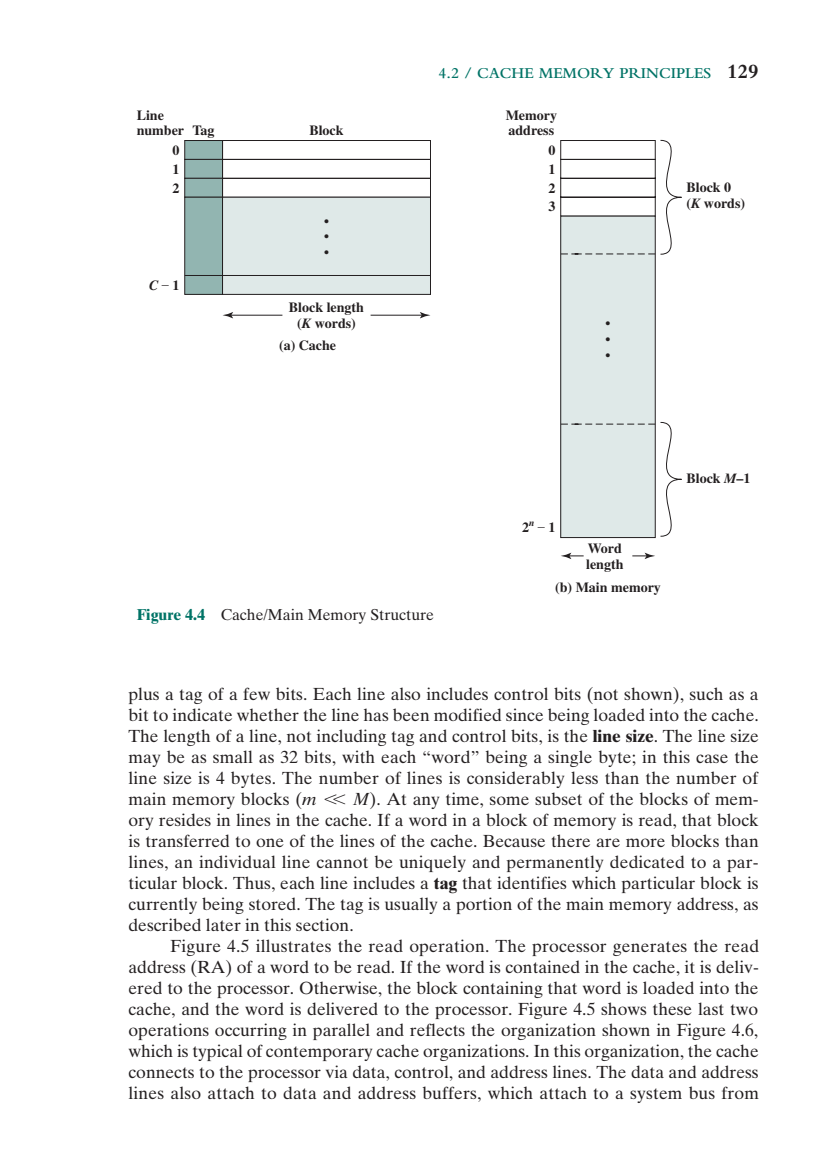
<style>
.page{position:relative;width:823px;height:1171px;background:#fff}
.page>*{position:absolute;margin:0;border:0;box-sizing:border-box;transform-origin:0 0}
.t1{font:17.5px "Times Ten LT Std";color:#231f20}
.t2{font:15.75px "Times Ten LT Std";color:#231f20}
.t3{font:600 15.75px "Bembo Std";color:#007366}
.t4{font:700 14px/15.8px "Times LT Std";color:#231f20}
.t5{font:italic 700 14px "Times LT Std";color:#231f20}
.s1{font-style:normal}
.s2{font-style:italic}
.s3{font-weight:700;font-size:21px;color:#231f20}
.s4{font-weight:700;color:#007366}
.s5{font-weight:700}
.s6{font-family:"Pearson MATHPRO02"}
</style>
<div class="page">
<div style="left:560px;top:140px;width:96px;height:20px;border:1px solid #231f20"></div>
<svg style="left:184px;top:140px;width:247px;height:18px"></svg>
<svg style="left:184px;top:158px;width:377px;height:137px"></svg>
<div style="left:561px;top:216px;width:94px;height:321px;background:#dfe9e8"></div>
<div style="left:560px;top:216px;width:96px;height:322px;border:1px solid #231f20"></div>
<svg style="left:561px;top:139px;width:121px;height:116px"></svg>
<svg style="left:561px;top:421px;width:121px;height:116px"></svg>
<hr style="left:230px;top:315px;width:52px;height:1px;background:#231f20">
<svg style="left:222px;top:312px;width:11px;height:6px"></svg>
<svg style="left:561px;top:552px;width:22px;height:7px"></svg>
<svg style="left:632px;top:552px;width:23px;height:7px"></svg>
<hr style="left:371px;top:315px;width:52px;height:1px;background:#231f20">
<svg style="left:420px;top:312px;width:10px;height:6px"></svg>
<p class="t4" style="left:137px;top:107px;width:79px">Line number Tag</p>
<p class="t4" style="left:172px;top:140px;width:8px;line-height:18.9px;text-align:justify">0<br>1<br>2</p>
<p class="t5" style="left:149px;top:277px;width:32px">C <span class="s1">1</span></p>
<p class="t4" style="left:309px;top:122px;width:36px">Block</p>
<p class="t4" style="left:324px;top:213px;width:6px;text-align:justify">• • •</p>
<p class="t4" style="left:289px;top:299px;width:77px;text-align:center">Block length (<span class="s2">K</span> words)</p>
<p class="t4" style="left:279px;top:337px;width:59px">(a) Cache</p>
<p class="t3" style="left:438px;top:65px;width:64px">4.2 / CACH</p>
<p class="t3" style="left:524px;top:65px;width:236px">E MEMORY PRINCIPLES <span class="s3">129</span></p>
<p class="t4" style="left:506px;top:107px;width:53px">Memory address</p>
<p class="t4" style="left:548px;top:140px;width:8px;line-height:18.9px;text-align:justify">0<br>1<br>2</p>
<p class="t4" style="left:548px;top:198px;width:8px">3</p>
<p class="t4" style="left:605px;top:315px;width:6px;text-align:justify">• • •</p>
<p class="t4" style="left:686px;top:179px;width:60px">Block 0 (<span class="s2">K</span> words)</p>
<p class="t4" style="left:522px;top:519px;width:35px">2<sup>n</sup> 1</p>
<p class="t4" style="left:586px;top:540px;width:39px">Word length</p>
<p class="t4" style="left:555px;top:579px;width:107px">(b) Main memory</p>
<p class="t4" style="left:686px;top:470px;width:66px">Block <span class="s2">M</span>–1</p>
<p class="t2" style="left:137px;top:605px;width:299px"><span class="s4">Figure 4.4</span> Cache/Main Memory Structure</p>
<p class="t1" style="left:129px;top:683px;width:631px">plus a tag of a few bits. Each line also includes control bits (not shown), such as a</p>
<p class="t1" style="left:129px;top:704px;width:632px">bit to indicate whether the line has been modified since being loaded into the cache.</p>
<p class="t1" style="left:129px;top:725px;width:632px">The length of a line, not including tag and control bits, is the <span class="s5">line size</span>. The line size</p>
<p class="t1" style="left:129px;top:746px;width:632px">may be as small as 32 bits, with each “word” being a single byte; in this case the</p>
<p class="t1" style="left:129px;top:767px;width:631px">line size is 4 bytes. The number of lines is considerably less than the number of</p>
<p class="t1" style="left:129px;top:788px;width:632px">main memory blocks (<span class="s2">m</span> <span class="s6">V</span> <span class="s2">M</span>). At any time, some subset of the blocks of mem-</p>
<p class="t1" style="left:129px;top:809px;width:632px">ory resides in lines in the cache. If a word in a block of memory is read, that block</p>
<p class="t1" style="left:129px;top:830px;width:632px">is transferred to one of the lines of the cache. Because there are more blocks than</p>
<p class="t1" style="left:129px;top:851px;width:631px">lines, an individual line cannot be uniquely and permanently dedicated to a par-</p>
<p class="t1" style="left:129px;top:872px;width:631px">ticular block. Thus, each line includes a <span class="s5">tag</span> that identifies which particular block is</p>
<p class="t1" style="left:129px;top:893px;width:631px">currently being stored. The tag is usually a portion of the main memory address, as</p>
<p class="t1" style="left:129px;top:914px;width:227px">described later in this section.</p>
<p class="t1" style="left:171px;top:935px;width:590px">Figure 4.5 illustrates the read operation. The processor generates the read</p>
<p class="t1" style="left:129px;top:956px;width:632px">address (RA) of a word to be read. If the word is contained in the cache, it is deliv-</p>
<p class="t1" style="left:129px;top:977px;width:631px">ered to the processor. Otherwise, the block containing that word is loaded into the</p>
<p class="t1" style="left:129px;top:998px;width:631px">cache, and the word is delivered to the processor. Figure 4.5 shows these last two</p>
<p class="t1" style="left:129px;top:1019px;width:631px">operations occurring in parallel and reflects the organization shown in Figure 4.6,</p>
<p class="t1" style="left:129px;top:1040px;width:632px">which is typical of contemporary cache organizations. In this organization, the cache</p>
<p class="t1" style="left:129px;top:1061px;width:632px">connects to the processor via data, control, and address lines. The data and address</p>
<p class="t1" style="left:129px;top:1082px;width:632px">lines also attach to data and address buffers, which attach to a system bus from</p>
</div>
